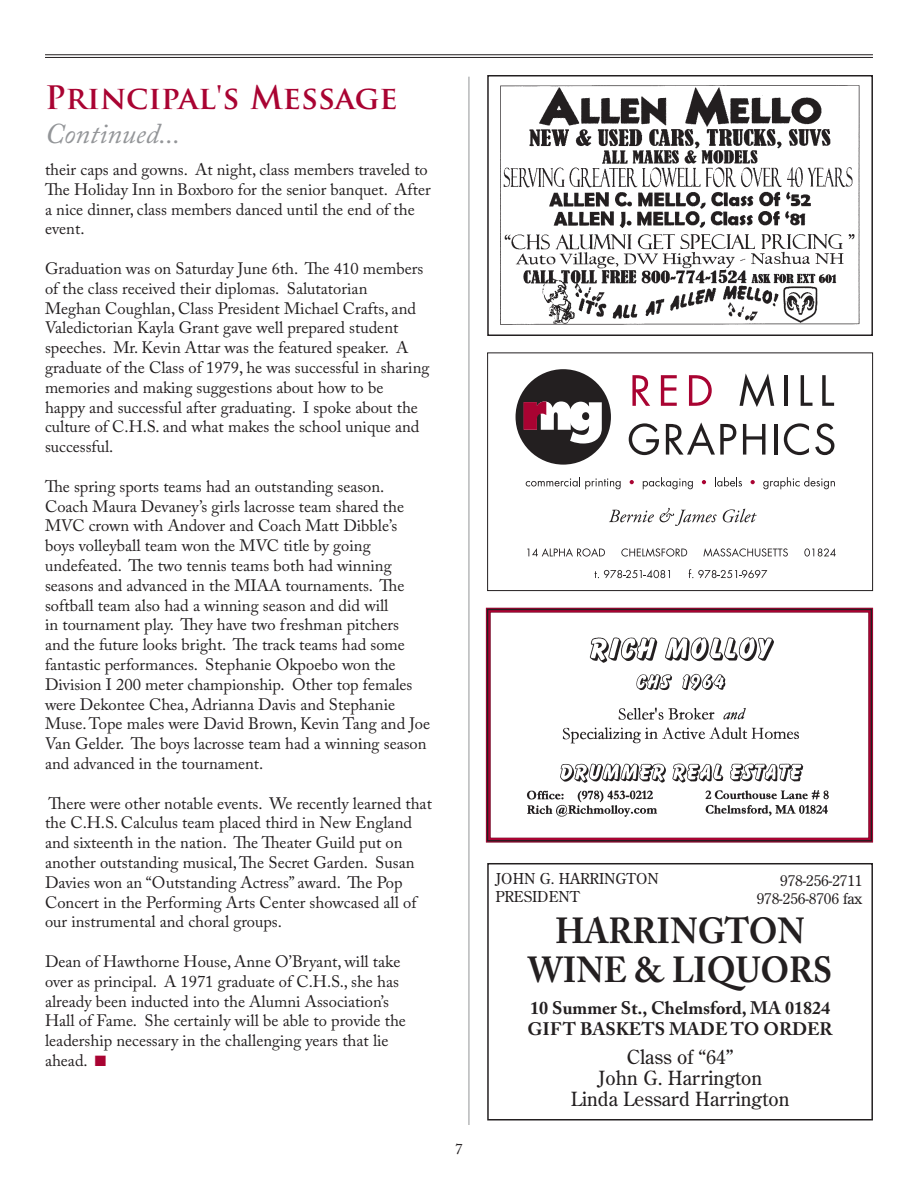
<style>
.page{position:relative;width:918px;height:1188px;background:#fff}
.page>*{position:absolute;margin:0;border:0;box-sizing:border-box;transform-origin:0 0}
.t1{font:700 36px/39px "Adobe Caslon Pro";color:#231f20;text-align:center;scale:.92 1}
.t2{font:700 31.5px "Trajan Pro";color:#a90332}
.t3{font:italic 28.5px "Adobe Caslon Pro";color:#939598}
.t4{font:19.5px/21px "Century Old Style Std";color:#231f20;text-align:center}
.t5{font:700 18px/21.6px "Adobe Caslon Pro";color:#231f20}
.t6{font:16.5px/19.8px "Adobe Caslon Pro";color:#231f20}
.t7{font:15px/18px "Century Old Style Std";color:#231f20;text-align:right}
.t8{font:15px "Adobe Caslon Pro";color:#231f20}
.s1{color:#a90332}
</style>
<div class="page">
<hr style="left:469px;top:77px;width:1px;height:1048px;background:#939598">
<svg style="left:486px;top:608px;width:387px;height:235px"></svg>
<div style="left:488px;top:610px;width:383px;height:230px;border:2px solid #a90332"></div>
<img style="left:500px;top:621px;width:360px;height:199px">
<div style="left:487px;top:863px;width:386px;height:257px;border:2px solid #231f20"></div>
<svg style="left:527px;top:548px;width:78px;height:9px"></svg>
<svg style="left:621px;top:548px;width:66px;height:9px"></svg>
<svg style="left:703px;top:548px;width:85px;height:9px"></svg>
<svg style="left:804px;top:548px;width:32px;height:9px"></svg>
<svg style="left:595px;top:570px;width:75px;height:8px"></svg>
<svg style="left:689px;top:569px;width:78px;height:9px"></svg>
<div style="left:517px;top:370px;width:93px;height:94px;background:#231f20;border-radius:50%"></div>
<div style="left:516px;top:369px;width:95px;height:96px;border:2px solid #231f20;border-radius:50%"></div>
<svg style="left:524px;top:401px;width:78px;height:43px"></svg>
<svg style="left:632px;top:375px;width:18px;height:31px"></svg>
<svg style="left:661px;top:375px;width:16px;height:31px"></svg>
<svg style="left:689px;top:375px;width:23px;height:31px"></svg>
<svg style="left:740px;top:373px;width:34px;height:34px"></svg>
<hr style="left:785px;top:375px;width:3px;height:31px;background:#231f20">
<svg style="left:801px;top:375px;width:12px;height:31px"></svg>
<svg style="left:822px;top:375px;width:12px;height:31px"></svg>
<svg style="left:629px;top:423px;width:30px;height:32px"></svg>
<svg style="left:666px;top:422px;width:70px;height:33px"></svg>
<svg style="left:743px;top:424px;width:22px;height:31px"></svg>
<hr style="left:774px;top:424px;width:3px;height:31px;background:#231f20">
<svg style="left:784px;top:423px;width:25px;height:32px"></svg>
<svg style="left:815px;top:423px;width:19px;height:32px"></svg>
<svg style="left:609px;top:510px;width:45px;height:12px"></svg>
<svg style="left:660px;top:508px;width:57px;height:18px"></svg>
<svg style="left:723px;top:509px;width:34px;height:13px"></svg>
<svg style="left:526px;top:477px;width:95px;height:12px"></svg>
<svg style="left:630px;top:480px;width:4px;height:4px"></svg>
<svg style="left:643px;top:477px;width:50px;height:12px"></svg>
<svg style="left:702px;top:480px;width:4px;height:4px"></svg>
<svg style="left:715px;top:477px;width:27px;height:9px"></svg>
<svg style="left:751px;top:480px;width:4px;height:4px"></svg>
<svg style="left:763px;top:477px;width:72px;height:12px"></svg>
<div style="left:487px;top:352px;width:386px;height:239px;border:1px solid #231f20"></div>
<img style="left:500px;top:85px;width:360px;height:240px">
<div style="left:487px;top:75px;width:386px;height:261px;border:2px solid #231f20"></div>
<hr style="left:45px;top:54px;width:828px;height:1px;background:#231f20">
<hr style="left:45px;top:57px;width:828px;height:1px;background:#231f20">
<h2 class="t2" style="left:45px;top:80px;width:354px">Principal's Message</h2>
<h3 class="t3" style="left:45px;top:123px;width:137px">Continued...</h3>
<p class="t6" style="left:45px;top:162px;width:387px">their caps and gowns. At night, class members traveled to The Holiday Inn in Boxboro for the senior banquet. After a nice dinner, class members danced until the end of the event.</p>
<p class="t6" style="left:45px;top:261px;width:386px">Graduation was on Saturday June 6th. The 410 members of the class received their diplomas. Salutatorian<br>Meghan Coughlan, Class President Michael Crafts, and Valedictorian Kayla Grant gave well prepared student speeches. Mr. Kevin Attar was the featured speaker. A graduate of the Class of 1979, he was successful in sharing memories and making suggestions about how to be<br>happy and successful after graduating. I spoke about the culture of C.H.S. and what makes the school unique and successful.</p>
<p class="t6" style="left:45px;top:478px;width:387px">The spring sports teams had an outstanding season.<br>Coach Maura Devaney’s girls lacrosse team shared the MVC crown with Andover and Coach Matt Dibble’s boys volleyball team won the MVC title by going undefeated. The two tennis teams both had winning seasons and advanced in the MIAA tournaments. The softball team also had a winning season and did will<br>in tournament play. They have two freshman pitchers<br>and the future looks bright. The track teams had some fantastic performances. Stephanie Okpoebo won the Division I 200 meter championship. Other top females were Dekontee Chea, Adrianna Davis and Stephanie Muse. Tope males were David Brown, Kevin Tang and Joe Van Gelder. The boys lacrosse team had a winning season and advanced in the tournament.</p>
<p class="t6" style="left:45px;top:795px;width:388px">There were other notable events. We recently learned that the C.H.S. Calculus team placed third in New England and sixteenth in the nation. The Theater Guild put on another outstanding musical, The Secret Garden. Susan Davies won an “Outstanding Actress” award. The Pop Concert in the Performing Arts Center showcased all of our instrumental and choral groups.</p>
<p class="t6" style="left:45px;top:954px;width:362px">Dean of Hawthorne House, Anne O’Bryant, will take over as principal. A 1971 graduate of C.H.S., she has already been inducted into the Alumni Association’s Hall of Fame. She certainly will be able to provide the leadership necessary in the challenging years that lie ahead. <span class="s1">■</span></p>
<p class="t8" style="left:455px;top:1143px;width:9px">7</p>
<p class="t7" style="left:495px;top:871px;width:165px;text-align:left">JOHN G. HARRINGTON<br>PRESIDENT</p>
<p class="t7" style="left:757px;top:872px;width:107px">978-256-2711<br>978-256-8706 fax</p>
<h1 class="t1" style="left:528px;top:916px;width:333px">HARRINGTON<br>WINE &amp; LIQUORS</h1>
<p class="t5" style="left:527px;top:999px;width:307px">10 Summer St., Chelmsford, MA 01824<br>GIFT BASKETS MADE TO ORDER</p>
<p class="t4" style="left:571px;top:1047px;width:220px">Class of “64”<br>John G. Harrington<br>Linda Lessard Harrington</p>
</div>
